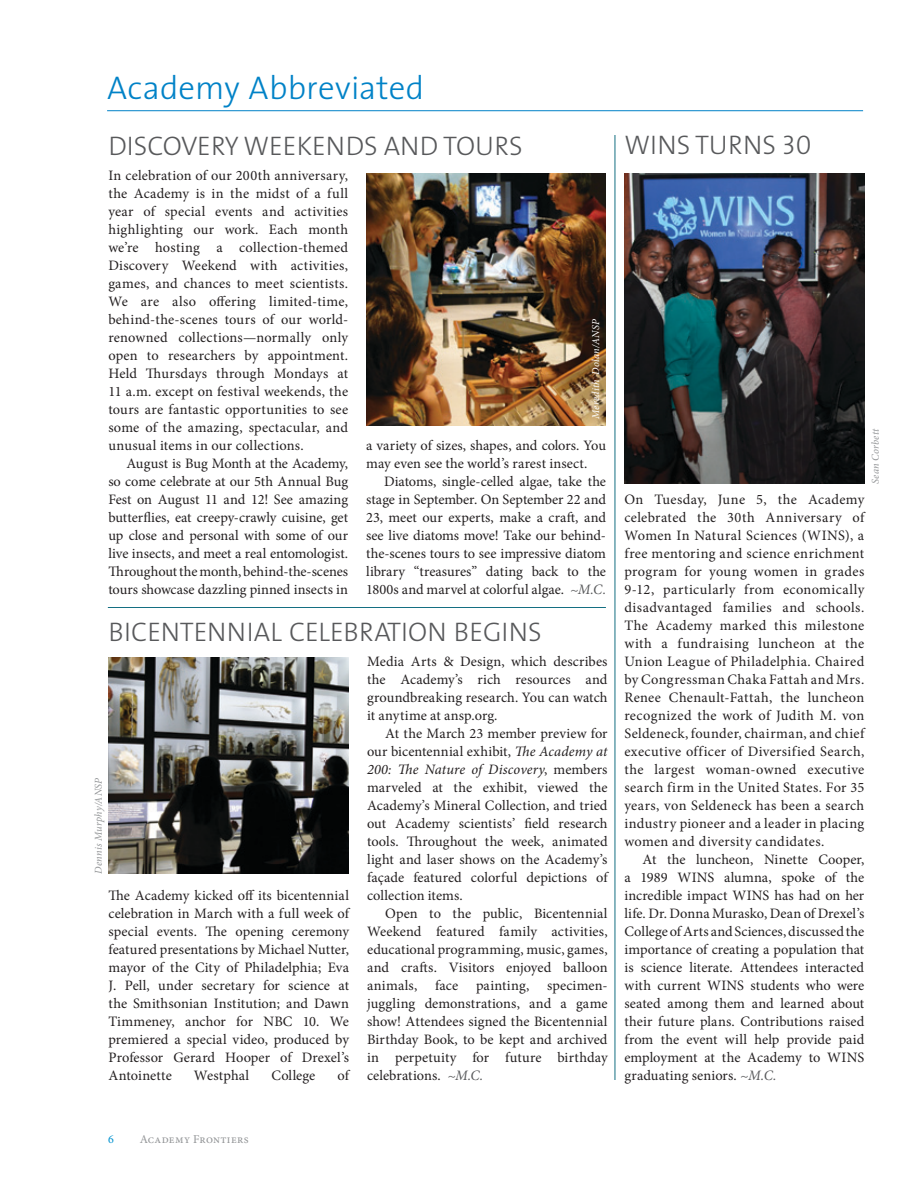
<style>
.page{position:relative;width:918px;height:1188px;background:#fff}
.page>*{position:absolute;margin:0;border:0;box-sizing:border-box;transform-origin:0 0}
.t1{font:300 33px "The Sans";letter-spacing:.01em;color:#0082c7}
.t2{font:27px "The Sans Light Caps";color:#58595b}
.t3{font:14.4px/18px "Minion Pro";letter-spacing:.005em;color:#231f20;text-align:justify}
.t4{font:12px "Minion Pro";letter-spacing:.025em;color:#949698}
.t5{font:12px "Minion Pro";color:#0092d0}
.t6{font:italic 10.5px "Minion Pro";letter-spacing:.02em;color:#949698}
.t7{font:italic 10.5px "Minion Pro";color:#fff}
.s1{font-style:italic;color:#58595b}
.s2{font-style:italic}
</style>
<div class="page">
<hr style="left:107px;top:110px;width:756px;height:1px;background:#0082c7">
<hr style="left:615px;top:135px;width:1px;height:945px;background:#146f82">
<hr style="left:108px;top:607px;width:498px;height:1px;background:#146f82">
<img style="left:366px;top:174px;width:240px;height:252px">
<img style="left:109px;top:658px;width:240px;height:216px">
<img style="left:624px;top:174px;width:240px;height:310px">
<h1 class="t1" style="left:107px;top:61px;width:319px">Academy Abbreviated</h1>
<h2 class="t2" style="left:108px;top:124px;width:416px">DISCOVERY WEEKENDS AND TOURS</h2>
<p class="t3" style="left:108px;top:166px;width:242px">In celebration of our 200th anniversary, the Academy is in the midst of a full year of special events and activities highlighting our work. Each month we’re hosting a collection-themed Discovery Weekend with activities, games, and chances to meet scientists.<br>We are also offering limited-time, behind-the-scenes tours of our world&shy;renowned collections—normally only open to researchers by appointment.<br>Held Thursdays through Mondays at 11 a.m. except on festival weekends, the tours are fantastic opportunities to see some of the amazing, spectacular, and unusual items in our collections.</p>
<p class="t3" style="left:108px;top:454px;width:241px;text-indent:18px">August is Bug Month at the Academy, so come celebrate at our 5th Annual Bug Fest on August 11 and 12! See amazing butterflies, eat creepy-crawly cuisine, get up close and personal with some of our live insects, and meet a real entomologist.<br>Throughout the month, behind-the-scenes tours showcase dazzling pinned insects in</p>
<p class="t7" style="left:589px;top:419px;width:101px;rotate:-90deg">Meredith Dolan/ANSP</p>
<p class="t3" style="left:366px;top:436px;width:241px">a variety of sizes, shapes, and colors. You may even see the world’s rarest insect.</p>
<p class="t3" style="left:366px;top:472px;width:241px;text-indent:18px">Diatoms, single-celled algae, take the stage in September. On September 22 and 23, meet our experts, make a craft, and see live diatoms move! Take our behind&shy;the-scenes tours to see impressive diatom library “treasures” dating back to the 1800s and marvel at colorful algae. <span class="s1">~M.C.</span></p>
<h2 class="t2" style="left:109px;top:609px;width:435px">BICENTENNIAL CELEBRATION BEGINS</h2>
<p class="t6" style="left:91px;top:874px;width:97px;rotate:-90deg">Dennis Murphy/ANSP</p>
<p class="t3" style="left:109px;top:886px;width:243px">The Academy kicked off its bicentennial celebration in March with a full week of special events. The opening ceremony featured presentations by Michael Nutter, mayor of the City of Philadelphia; Eva J. Pell, under secretary for science at the Smithsonian Institution; and Dawn Timmeney, anchor for NBC 10. We premiered a special video, produced by Professor Gerard Hooper of Drexel’s Antoinette</p>
<p class="t3" style="left:194px;top:1066px;width:57px">Westphal</p>
<p class="t3" style="left:271px;top:1066px;width:45px">College</p>
<p class="t3" style="left:338px;top:1066px;width:14px">of</p>
<p class="t3" style="left:367px;top:652px;width:242px">Media Arts &amp; Design, which describes the Academy’s rich resources and groundbreaking research. You can watch it anytime at ansp.org.</p>
<p class="t3" style="left:367px;top:724px;width:243px;text-indent:18px">At the March 23 member preview for our bicentennial exhibit, <span class="s2">The Academy at 200: The Nature of Discovery</span>, members marveled at the exhibit, viewed the Academy’s Mineral Collection, and tried out Academy scientists’ field research tools. Throughout the week, animated light and laser shows on the Academy’s façade featured colorful depictions of collection items.</p>
<p class="t3" style="left:367px;top:904px;width:242px;text-indent:18px">Open to the public, Bicentennial Weekend featured family activities, educational programming, music, games, and crafts. Visitors enjoyed balloon animals, face painting, specimen&shy;juggling demonstrations, and a game show! Attendees signed the Bicentennial Birthday Book, to be kept and archived in perpetuity for future birthday celebrations. <span class="s1">~M.C.</span></p>
<h2 class="t2" style="left:624px;top:123px;width:189px">WINS TURNS 30</h2>
<p class="t6" style="left:868px;top:484px;width:57px;rotate:-90deg">Sean Corbett</p>
<p class="t3" style="left:624px;top:490px;width:243px">On Tuesday, June 5, the Academy celebrated the 30th Anniversary of Women In Natural Sciences (WINS), a free mentoring and science enrichment program for young women in grades 9-12, particularly from economically disadvantaged families and schools.<br>The Academy marked this milestone with a fundraising luncheon at the Union League of Philadelphia. Chaired by Congressman Chaka Fattah and Mrs.<br>Renee Chenault-Fattah, the luncheon recognized the work of Judith M. von Seldeneck, founder, chairman, and chief executive officer of Diversified Search, the largest woman-owned executive search firm in the United States. For 35 years, von Seldeneck has been a search industry pioneer and a leader in placing women and diversity candidates.</p>
<p class="t3" style="left:624px;top:850px;width:241px;text-indent:18px">At the luncheon, Ninette Cooper, a 1989 WINS alumna, spoke of the incredible impact WINS has had on her life. Dr. Donna Murasko, Dean of Drexel’s College of Arts and Sciences, discussed the importance of creating a population that is science literate. Attendees interacted with current WINS students who were seated among them and learned about their future plans. Contributions raised from the event will help provide paid employment at the Academy to WINS graduating seniors. <span class="s1">~M.C.</span></p>
<p class="t5" style="left:108px;top:1131px;width:7px">6</p>
<p class="t4" style="left:140px;top:1131px;width:110px">Academy Frontiers</p>
</div>
